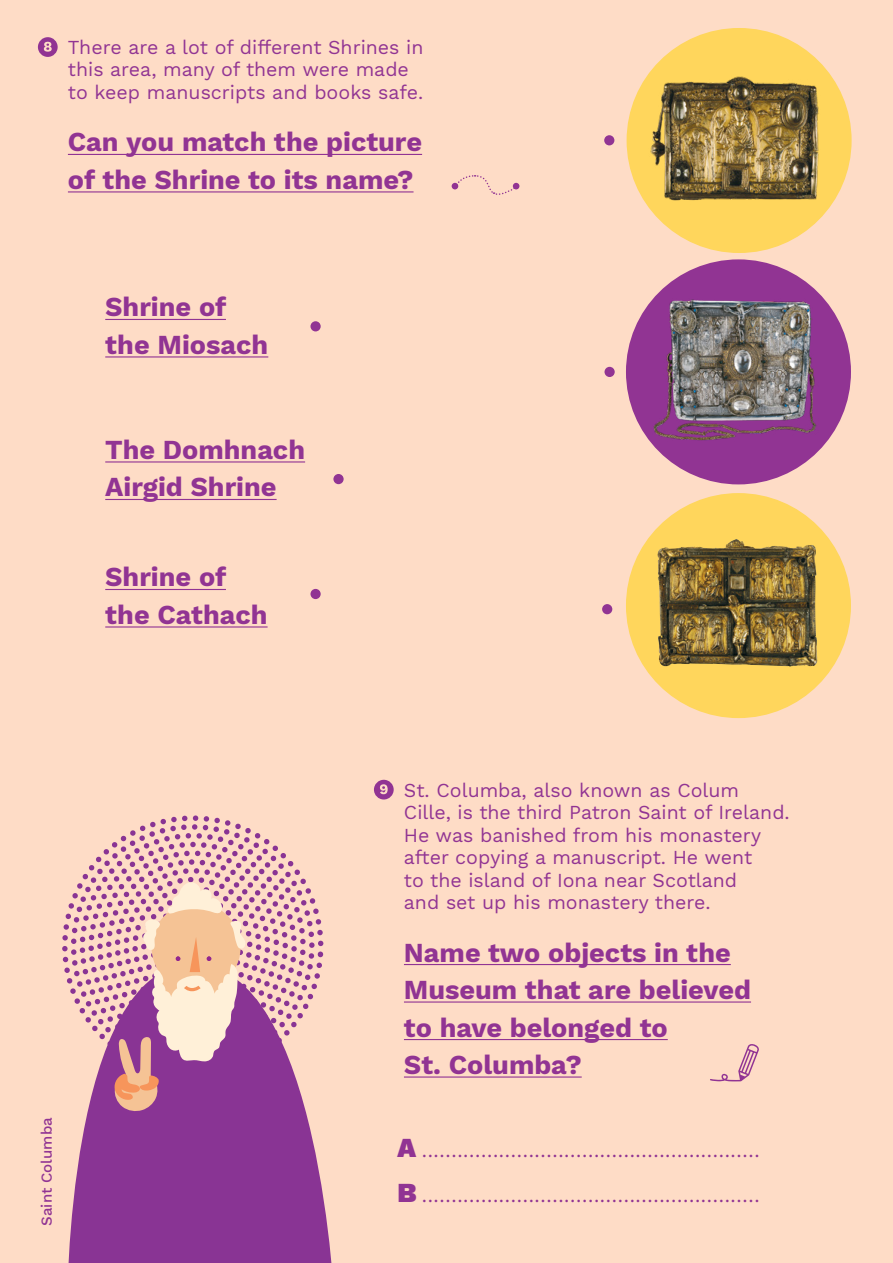
<style>
.page{position:relative;width:893px;height:1263px;background:#fedcc6}
.page>*{position:absolute;margin:0;border:0;box-sizing:border-box;transform-origin:0 0}
.t1{font:700 27px/37.5px "Work Sans";color:#913493}
.t2{font:300 27px/45px "Work Sans";color:#913493}
.t3{font:19.5px/22.5px "Work Sans";color:#913493}
.t4{font:500 15px "Work Sans";color:#913493}
.s1{font-weight:900}
</style>
<div class="page">
<svg style="left:62px;top:815px;width:261px;height:158px"></svg>
<svg style="left:66px;top:964px;width:266px;height:299px;fill:#893494"></svg>
<svg style="left:88px;top:842px;width:209px;height:270px"></svg>
<div style="left:626px;top:259px;width:225px;height:225px;background:#913493;border-radius:50%"></div>
<img style="left:646px;top:292px;width:179px;height:154px">
<hr style="left:68px;top:154px;width:354px;height:1px;background:#913493">
<hr style="left:68px;top:191px;width:346px;height:1px;background:#913493">
<div style="left:38px;top:37px;width:20px;height:20px;background:#913493;border-radius:50%"></div>
<svg style="left:44px;top:42px;width:8px;height:10px"></svg>
<hr style="left:404px;top:964px;width:327px;height:1px;background:#913493">
<hr style="left:404px;top:1001px;width:347px;height:1px;background:#913493">
<hr style="left:404px;top:1039px;width:264px;height:1px;background:#913493">
<hr style="left:404px;top:1076px;width:178px;height:1px;background:#913493">
<div style="left:374px;top:780px;width:20px;height:19px;background:#913493;border-radius:50%"></div>
<svg style="left:380px;top:784px;width:8px;height:10px"></svg>
<hr style="left:105px;top:319px;width:121px;height:1px;background:#913493">
<hr style="left:105px;top:356px;width:163px;height:1px;background:#913493">
<hr style="left:105px;top:461px;width:200px;height:1px;background:#913493">
<hr style="left:105px;top:499px;width:172px;height:1px;background:#913493">
<hr style="left:105px;top:589px;width:121px;height:1px;background:#913493">
<hr style="left:105px;top:626px;width:163px;height:1px;background:#913493">
<div style="left:627px;top:28px;width:225px;height:225px;background:#ffd65c;border-radius:50%"></div>
<img style="left:647px;top:75px;width:172px;height:126px">
<div style="left:626px;top:493px;width:225px;height:225px;background:#ffd65c;border-radius:50%"></div>
<img style="left:657px;top:539px;width:161px;height:128px">
<div style="left:310px;top:321px;width:11px;height:10px;background:#913493;border-radius:50%"></div>
<div style="left:604px;top:135px;width:10px;height:10px;background:#913493;border-radius:50%"></div>
<div style="left:333px;top:474px;width:11px;height:10px;background:#913493;border-radius:50%"></div>
<div style="left:604px;top:367px;width:11px;height:10px;background:#913493;border-radius:50%"></div>
<div style="left:310px;top:589px;width:11px;height:10px;background:#913493;border-radius:50%"></div>
<div style="left:602px;top:604px;width:10px;height:10px;background:#913493;border-radius:50%"></div>
<svg style="left:452px;top:175px;width:67px;height:20px"></svg>
<svg style="left:710px;top:1044px;width:49px;height:37px"></svg>
<p class="t3" style="left:68px;top:37px;width:357px">There are a lot of different Shrines in this area, many of them were made to keep manuscripts and books safe.</p>
<h1 class="t1" style="left:68px;top:125px;width:356px">Can you match the picture of the Shrine to its name?</h1>
<h1 class="t1" style="left:105px;top:290px;width:165px">Shrine of the Miosach</h1>
<h1 class="t1" style="left:105px;top:432px;width:201px">The Domhnach<br>Airgid Shrine</h1>
<h1 class="t1" style="left:105px;top:560px;width:164px">Shrine of the Cathach</h1>
<p class="t4" style="left:38px;top:1225px;width:110px;rotate:-90deg">Saint Columba</p>
<p class="t3" style="left:404px;top:779px;width:387px">St. Columba, also known as Colum Cille, is the third Patron Saint of Ireland.<br>He was banished from his monastery after copying a manuscript. He went<br>to the island of Iona near Scotland<br>and set up his monastery there.</p>
<h1 class="t1" style="left:404px;top:935px;width:349px">Name two objects in the<br>Museum that are believed to have belonged to<br>St. Columba?</h1>
<h1 class="t2" style="left:398px;top:1126px;width:364px"><span class="s1">A</span> .........................................................<br><span class="s1">B</span> .........................................................</h1>
</div>
